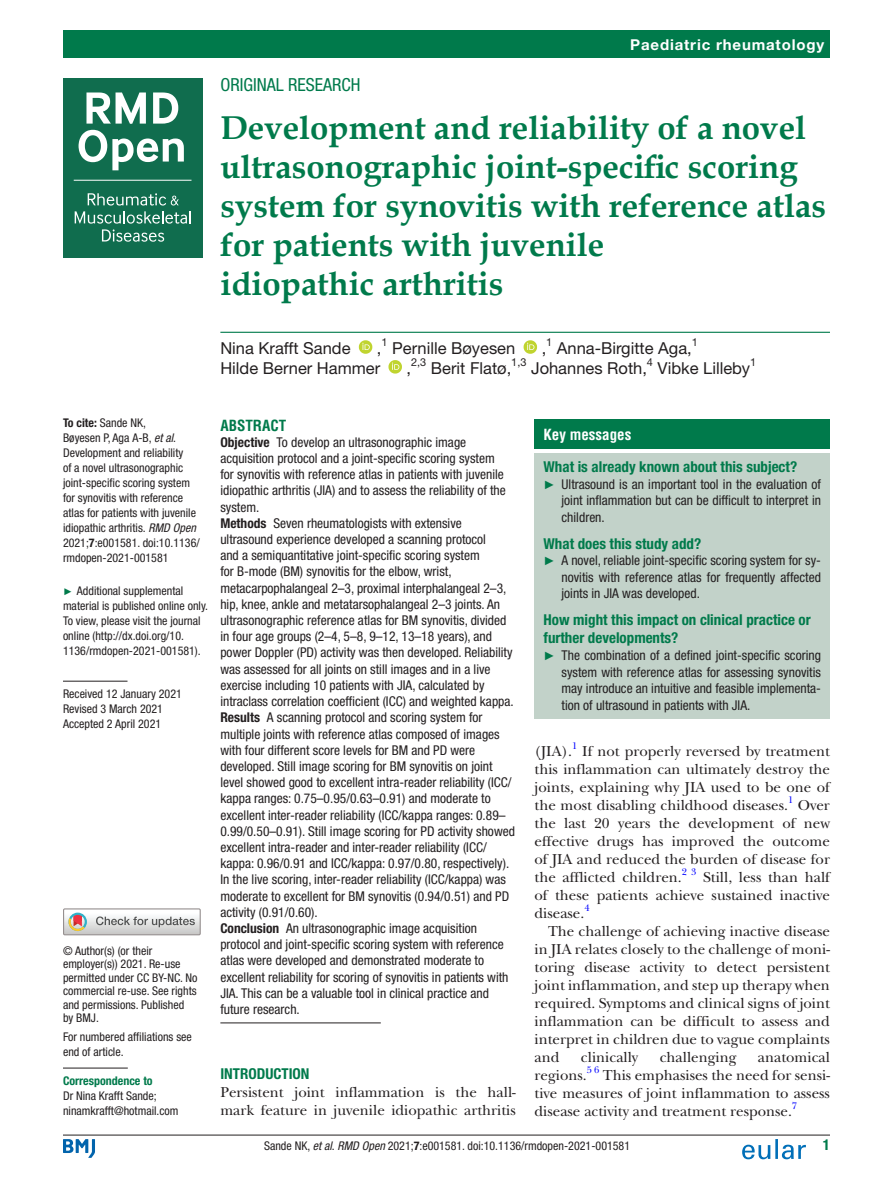
<style>
.page{position:relative;width:893px;height:1191px;background:#fff}
.page>*{position:absolute;margin:0;border:0;box-sizing:border-box;transform-origin:0 0}
.t1{font:700 33px/39px "Book Antiqua";color:#007a4b}
.t2{font:condensed 18px "Helvetica Neue LT Std";color:#007a4b}
.t3{font:16.5px "Helvetica Neue LT Std";color:#231f20}
.t4{font:15px/18px "New Baskerville";color:#231f20;text-align:justify}
.t5{font:700 condensed 15px/18px "Helvetica Neue LT Std";color:#007a4b}
.t6{font:700 15px "Helvetica Neue LT Std";letter-spacing:.055em;color:#fff}
.t7{font:700 condensed 15px "Helvetica";color:#fff}
.t8{font:700 condensed 15px "Helvetica";color:#007a4b}
.t9{font:condensed 13.5px/16.2px "Helvetica Neue LT Std";color:#231f20;text-align:justify}
.t10{font:condensed 12px/15px "Helvetica Neue LT Std";color:#231f20}
.t11{font:700 condensed 12px "Helvetica Neue LT Std";color:#007a4b}
.t12{font:10.95px "Helvetica Neue LT Std";color:#231f20}
.t13{font:9.9px "New Baskerville";color:#00f}
.s1{font-weight:700}
.s2{font-style:italic}
.s3{font-family:"Arial";font-stretch:normal;font-size:9.75px;color:#007a4b}
.s4{font-family:"Arial";font-stretch:normal;font-size:12px;color:#007a4b}
</style>
<div class="page">
<hr style="left:63px;top:1134px;width:767px;height:1px;background:#231f20">
<svg style="left:742px;top:1139px;width:64px;height:20px"></svg>
<svg style="left:63px;top:1139px;width:32px;height:18px"></svg>
<hr style="left:220px;top:332px;width:610px;height:1px;background:#007a4b">
<svg style="left:359px;top:340px;width:13px;height:14px"></svg>
<svg style="left:524px;top:340px;width:13px;height:14px"></svg>
<svg style="left:388px;top:360px;width:14px;height:13px"></svg>
<hr style="left:63px;top:681px;width:65px;height:1px;background:#231f20">
<hr style="left:63px;top:1067px;width:65px;height:1px;background:#231f20">
<div style="left:63px;top:908px;width:138px;height:27px;border:1px solid #969090"></div>
<svg style="left:64px;top:909px;width:136px;height:25px"></svg>
<div style="left:63px;top:78px;width:139px;height:179px;background:#106d4e"></div>
<svg style="left:86px;top:92px;width:60px;height:32px"></svg>
<svg style="left:153px;top:92px;width:25px;height:32px"></svg>
<svg style="left:79px;top:130px;width:105px;height:40px"></svg>
<hr style="left:74px;top:180px;width:117px;height:1px;background:#fff">
<svg style="left:88px;top:193px;width:91px;height:12px"></svg>
<svg style="left:75px;top:211px;width:116px;height:31px"></svg>
<div style="left:63px;top:31px;width:767px;height:27px;background:#007a4b"></div>
<hr style="left:220px;top:1022px;width:161px;height:1px;background:#231f20">
<div style="left:535px;top:418px;width:295px;height:30px;background:#007a4b"></div>
<div style="left:535px;top:453px;width:295px;height:265px;background:#c2d2c9"></div>
<p class="t6" style="left:630px;top:35px;width:195px">Paediatric rheumatology</p>
<h2 class="t2" style="left:220px;top:74px;width:142px">ORIGINAL RESEARCH</h2>
<h1 class="t1" style="left:220px;top:108px;width:607px">Development and reliability of a novel ultrasonographic joint-specific scoring system for synovitis with reference atlas for patients with juvenile<br>idiopathic arthritis</h1>
<p class="t3" style="left:220px;top:338px;width:132px">Nina Krafft Sande</p>
<p class="t3" style="left:377px;top:338px;width:140px">,<sup>1</sup> Pernille Bøyesen</p>
<p class="t3" style="left:542px;top:338px;width:158px">,<sup>1</sup> Anna-Birgitte Aga,<sup>1</sup></p>
<p class="t3" style="left:220px;top:358px;width:161px">Hilde Berner Hammer</p>
<p class="t3" style="left:407px;top:358px;width:6px">,</p>
<p class="t12" style="left:411px;top:356px;width:17px">2,3</p>
<p class="t3" style="left:431px;top:358px;width:82px">Berit Flatø,</p>
<p class="t12" style="left:511px;top:356px;width:17px">1,3</p>
<p class="t3" style="left:531px;top:358px;width:117px">Johannes Roth,</p>
<p class="t12" style="left:647px;top:356px;width:8px">4</p>
<p class="t3" style="left:658px;top:358px;width:94px">Vibke Lilleby</p>
<p class="t12" style="left:750px;top:356px;width:8px">1</p>
<p class="t10" style="left:63px;top:415px;width:138px"><span class="s1">To cite:</span> Sande NK,<br>Bøyesen P, Aga A-B, <span class="s2">et al</span>.<br>Development and reliability<br>of a novel ultrasonographic joint-specific scoring system for synovitis with reference atlas for patients with juvenile idiopathic arthritis. <span class="s2">RMD Open<br></span>2021;<span class="s1">7</span>:e001581. doi:10.1136/ rmdopen-2021-001581</p>
<p class="t10" style="left:63px;top:583px;width:147px"><span class="s3">►</span> Additional supplemental material is published online only.<br>To view, please visit the journal online (http://dx.doi.org/10.<br>1136/rmdopen-2021-001581).</p>
<p class="t10" style="left:63px;top:686px;width:120px">Received 12 January 2021<br>Revised 3 March 2021<br>Accepted 2 April 2021</p>
<p class="t10" style="left:63px;top:943px;width:136px;line-height:13.5px">© Author(s) (or their employer(s)) 2021. Re-use permitted under CC BY-NC. No commercial re-use. See rights and permissions. Published by BMJ.</p>
<p class="t10" style="left:63px;top:1029px;width:130px">For numbered affiliations see end of article.</p>
<p class="t11" style="left:63px;top:1073px;width:91px">Correspondence to</p>
<p class="t10" style="left:63px;top:1088px;width:117px">Dr Nina Krafft Sande; ninamkrafft@hotmail.com</p>
<p class="t8" style="left:220px;top:416px;width:67px">ABSTRACT</p>
<p class="t9" style="left:220px;top:434px;width:296px;text-align:left"><span class="s1">Objective</span> To develop an ultrasonographic image acquisition protocol and a joint-specific scoring system<br>for synovitis with reference atlas in patients with juvenile idiopathic arthritis (JIA) and to assess the reliability of the system.<br><span class="s1">Methods</span> Seven rheumatologists with extensive ultrasound experience developed a scanning protocol<br>and a semiquantitative joint-specific scoring system<br>for B-mode (BM) synovitis for the elbow, wrist, metacarpophalangeal 2–3, proximal interphalangeal 2–3, hip, knee, ankle and metatarsophalangeal 2–3 joints. An ultrasonographic reference atlas for BM synovitis, divided in four age groups (2–4, 5–8, 9–12, 13–18 years), and power Doppler (PD) activity was then developed. Reliability was assessed for all joints on still images and in a live exercise including 10 patients with JIA, calculated by intraclass correlation coefficient (ICC) and weighted kappa.<br><span class="s1">Results</span> A scanning protocol and scoring system for multiple joints with reference atlas composed of images with four different score levels for BM and PD were developed. Still image scoring for BM synovitis on joint level showed good to excellent intra-reader reliability (ICC/ kappa ranges: 0.75–0.95/0.63–0.91) and moderate to excellent inter-reader reliability (ICC/kappa ranges: 0.89– 0.99/0.50–0.91). Still image scoring for PD activity showed excellent intra-reader and inter-reader reliability (ICC/ kappa: 0.96/0.91 and ICC/kappa: 0.97/0.80, respectively).<br>In the live scoring, inter-reader reliability (ICC/kappa) was moderate to excellent for BM synovitis (0.94/0.51) and PD activity (0.91/0.60).<br><span class="s1">Conclusion</span> An ultrasonographic image acquisition protocol and joint-specific scoring system with reference atlas were developed and demonstrated moderate to excellent reliability for scoring of synovitis in patients with JIA. This can be a valuable tool in clinical practice and future research.</p>
<p class="t5" style="left:220px;top:1064px;width:91px">INTRODUCTION</p>
<p class="t4" style="left:220px;top:1083px;width:297px">Persistent joint inflammation is the hall&shy;mark feature in juvenile idiopathic arthritis</p>
<p class="t7" style="left:544px;top:425px;width:89px">Key messages</p>
<p class="t5" style="left:544px;top:458px;width:255px">What is already known about this subject?</p>
<p class="t9" style="left:562px;top:476px;width:261px;text-indent:-18px"><span class="s4">►</span> Ultrasound is an important tool in the evaluation of joint inflammation but can be difficult to interpret in children.</p>
<p class="t5" style="left:544px;top:534px;width:159px">What does this study add?</p>
<p class="t9" style="left:562px;top:552px;width:261px;text-indent:-18px"><span class="s4">►</span> A novel, reliable joint-specific scoring system for sy&shy;novitis with reference atlas for frequently affected joints in JIA was developed.</p>
<p class="t5" style="left:544px;top:611px;width:269px">How might this impact on clinical practice or further developments?</p>
<p class="t9" style="left:562px;top:647px;width:261px;text-indent:-18px"><span class="s4">►</span> The combination of a defined joint-specific scoring system with reference atlas for assessing synovitis may introduce an intuitive and feasible implementa&shy;tion of ultrasound in patients with JIA.</p>
<p class="t4" style="left:535px;top:742px;width:39px">(JIA).</p>
<p class="t13" style="left:572px;top:740px;width:7px">1</p>
<p class="t4" style="left:535px;top:742px;width:297px;text-indent:48px">If not properly reversed by treatment this inflammation can ultimately destroy the joints, explaining why JIA used to be one of the most disabling childhood diseases.<sup>1</sup> Over the last 20 years the development of new effective drugs has improved the outcome of JIA and reduced the burden of disease for the afflicted children.</p>
<p class="t13" style="left:682px;top:866px;width:16px">2 3</p>
<p class="t4" style="left:535px;top:868px;width:297px;text-indent:169px">Still, less than half of these patients achieve sustained inactive disease.</p>
<p class="t13" style="left:584px;top:902px;width:7px">4</p>
<p class="t4" style="left:535px;top:922px;width:297px;text-indent:14px">The challenge of achieving inactive disease in JIA relates closely to the challenge of moni&shy;toring disease activity to detect persistent joint inflammation, and step up therapy when required. Symptoms and clinical signs of joint inflammation can be difficult to assess and interpret in children due to vague complaints and</p>
<p class="t4" style="left:535px;top:1048px;width:297px;text-indent:223px">anatomical regions.<sup>5</sup> <sup>6</sup> This emphasises the need for sensi&shy;tive measures of joint inflammation to assess disease activity and treatment response.</p>
<p class="t4" style="left:581px;top:1048px;width:59px">clinically</p>
<p class="t4" style="left:660px;top:1048px;width:78px">challenging</p>
<p class="t13" style="left:792px;top:1100px;width:7px">7</p>
<p class="t10" style="left:264px;top:1138px;width:368px">Sande NK, <span class="s2">et al</span>. <span class="s2">RMD Open</span> 2021;<span class="s1">7</span>:e001581. doi:10.1136/rmdopen-2021-001581</p>
<p class="t5" style="left:823px;top:1135px;width:9px">1</p>
</div>
